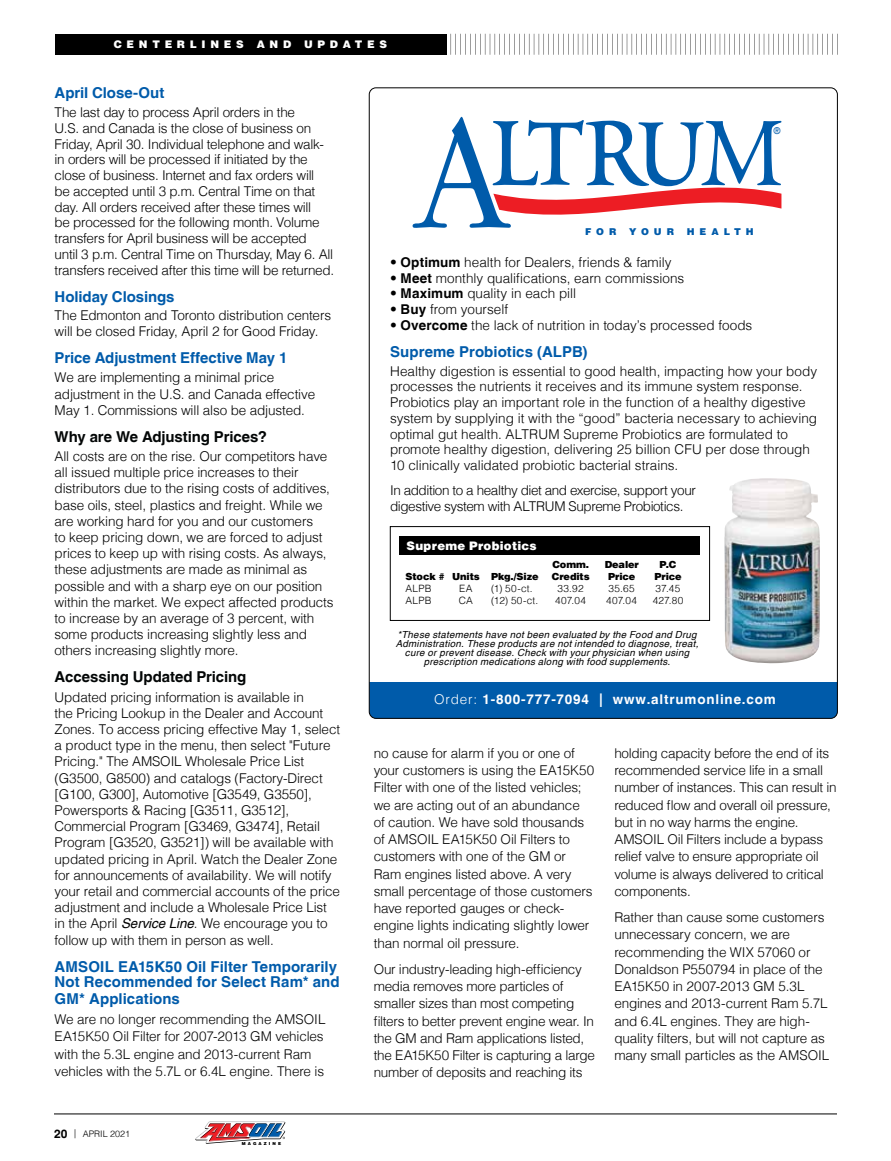
<style>
.page{position:relative;width:891px;height:1161px;background:#fff}
.page>*{position:absolute;margin:0;border:0;box-sizing:border-box;transform-origin:0 0}
.t1{font:700 15px/15px "Helvetica LT";letter-spacing:.005em;color:#005baa}
.t2{font:700 15px "Helvetica LT";letter-spacing:-.005em;color:#030606}
.t3{font:300 13.5px/16.2px "Helvetica LT";letter-spacing:-.01em;color:#000}
.t4{font:300 13.5px/17.2px "Helvetica LT";letter-spacing:-.015em;color:#030303}
.t5{font:300 13.5px/15.8px "Helvetica LT";letter-spacing:-.03em;color:#000}
.t6{font:700 13.5px "Helvetica LT";letter-spacing:.06em;color:#fff}
.t7{font:900 11.7px "Helvetica LT";letter-spacing:.025em;color:#fff}
.t8{font:900 10.5px "Helvetica LT";letter-spacing:.45em;color:#fff}
.t9{font:300 10.05px "Helvetica LT";letter-spacing:.03em;color:#000}
.t10{font:italic 9.75px/9px "Helvetica LT";letter-spacing:.025em;color:#000;text-align:center}
.t11{font:900 9.75px "Helvetica LT";letter-spacing:-.01em;color:#000}
.t12{font:900 9.45px "Helvetica LT";letter-spacing:.52em;color:#005baa}
.t13{font:9.3px "Helvetica LT";color:#005baa;scale:.95 1}
.t14{font:300 9px "Helvetica LT";color:#000}
.t15{font:900 4.2px "Helvetica LT";letter-spacing:.5em;color:#000}
.s1{font-weight:400;font-style:italic}
.s2{font-weight:700}
.s3{font-weight:300}
.s4{font-weight:700;font-size:12px}
</style>
<div class="page">
<hr style="left:54px;top:1114px;width:783px;height:1px;background:#000">
<svg style="left:195px;top:1121px;width:90px;height:23px"></svg>
<div style="left:55px;top:34px;width:391px;height:21px;background:#000"></div>
<svg style="left:451px;top:34px;width:387px;height:21px"></svg>
<div style="left:369px;top:682px;width:468px;height:36px;background:#005baa"></div>
<svg style="left:413px;top:117px;width:369px;height:111px"></svg>
<div style="left:390px;top:526px;width:320px;height:95px;border:1px solid #000"></div>
<div style="left:400px;top:536px;width:300px;height:19px;background:#000"></div>
<img style="left:724px;top:478px;width:96px;height:185px">
<p class="t8" style="left:114px;top:40px;width:275px">CENTERLINES AND UPDATES</p>
<p class="t1" style="left:55px;top:87px;width:111px">April Close-Out</p>
<p class="t3" style="left:55px;top:106px;width:281px;line-height:15.8px">The last day to process April orders in the<br>U.S. and Canada is the close of business on Friday, April 30. Individual telephone and walk&shy;in orders will be processed if initiated by the close of business. Internet and fax orders will<br>be accepted until 3 p.m. Central Time on that day. All orders received after these times will<br>be processed for the following month. Volume transfers for April business will be accepted<br>until 3 p.m. Central Time on Thursday, May 6. All transfers received after this time will be returned.</p>
<p class="t1" style="left:55px;top:290px;width:121px">Holiday Closings</p>
<p class="t3" style="left:55px;top:309px;width:278px;line-height:15.8px">The Edmonton and Toronto distribution centers will be closed Friday, April 2 for Good Friday.</p>
<p class="t1" style="left:55px;top:352px;width:234px">Price Adjustment Effective May 1</p>
<p class="t3" style="left:55px;top:369px;width:262px">We are implementing a minimal price adjustment in the U.S. and Canada effective<br>May 1. Commissions will also be adjusted.</p>
<p class="t2" style="left:55px;top:430px;width:214px">Why are We Adjusting Prices?</p>
<p class="t3" style="left:55px;top:449px;width:281px">All costs are on the rise. Our competitors have all issued multiple price increases to their distributors due to the rising costs of additives, base oils, steel, plastics and freight. While we are working hard for you and our customers<br>to keep pricing down, we are forced to adjust prices to keep up with rising costs. As always, these adjustments are made as minimal as possible and with a sharp eye on our position within the market. We expect affected products to increase by an average of 3 percent, with some products increasing slightly less and others increasing slightly more.</p>
<p class="t2" style="left:55px;top:671px;width:193px">Accessing Updated Pricing</p>
<p class="t3" style="left:55px;top:690px;width:287px">Updated pricing information is available in<br>the Pricing Lookup in the Dealer and Account Zones. To access pricing effective May 1, select a product type in the menu, then select "Future Pricing." The AMSOIL Wholesale Price List (G3500, G8500) and catalogs (Factory-Direct [G100, G300], Automotive [G3549, G3550], Powersports &amp; Racing [G3511, G3512], Commercial Program [G3469, G3474], Retail Program [G3520, G3521]) will be available with updated pricing in April. Watch the Dealer Zone for announcements of availability. We will notify your retail and commercial accounts of the price adjustment and include a Wholesale Price List in the April <span class="s1">Service Line</span>. We encourage you to follow up with them in person as well.</p>
<p class="t1" style="left:55px;top:960px;width:286px">AMSOIL EA15K50 Oil Filter Temporarily<br>Not Recommended for Select Ram* and</p>
<p class="t1" style="left:55px;top:992px;width:127px">GM* Applications</p>
<p class="t4" style="left:55px;top:1010px;width:272px">We are no longer recommending the AMSOIL EA15K50 Oil Filter for 2007-2013 GM vehicles with the 5.3L engine and 2013-current Ram vehicles with the 5.7L or 6.4L engine. There is</p>
<p class="t13" style="left:774px;top:125px;width:8px">®</p>
<p class="t12" style="left:585px;top:228px;width:33px">FOR</p>
<p class="t12" style="left:629px;top:228px;width:46px">YOUR</p>
<p class="t12" style="left:687px;top:228px;width:69px">HEALTH</p>
<p class="t3" style="left:390px;top:255px;width:283px">• <span class="s2">Optimum</span> health for Dealers, friends &amp; family</p>
<p class="t3" style="left:390px;top:271px;width:296px">• <span class="s2">Meet</span> monthly qualifications, earn commissions</p>
<p class="t3" style="left:390px;top:287px;width:187px">• <span class="s2">Maximum</span> quality in each pill</p>
<p class="t3" style="left:390px;top:303px;width:120px">• <span class="s2">Buy</span> from yourself</p>
<p class="t3" style="left:390px;top:318px;width:364px">• <span class="s2">Overcome</span> the lack of nutrition in today’s processed foods</p>
<p class="t1" style="left:390px;top:345px;width:199px">Supreme Probiotics (ALPB)</p>
<p class="t3" style="left:390px;top:364px;width:429px;line-height:15.8px">Healthy digestion is essential to good health, impacting how your body processes the nutrients it receives and its immune system response.<br>Probiotics play an important role in the function of a healthy digestive system by supplying it with the “good” bacteria necessary to achieving optimal gut health. ALTRUM Supreme Probiotics are formulated to promote healthy digestion, delivering 25 billion CFU per dose through 10 clinically validated probiotic bacterial strains.</p>
<p class="t5" style="left:390px;top:484px;width:307px">In addition to a healthy diet and exercise, support your digestive system with ALTRUM Supreme Probiotics.</p>
<p class="t7" style="left:407px;top:539px;width:132px">Supreme Probiotics</p>
<p class="t11" style="left:552px;top:558px;width:38px">Comm.</p>
<p class="t11" style="left:605px;top:558px;width:36px">Dealer</p>
<p class="t11" style="left:660px;top:558px;width:18px">P.C</p>
<p class="t11" style="left:406px;top:570px;width:135px">Stock # Units Pkg./Size</p>
<p class="t11" style="left:552px;top:570px;width:39px">Credits</p>
<p class="t11" style="left:608px;top:570px;width:29px">Price</p>
<p class="t11" style="left:654px;top:570px;width:29px">Price</p>
<p class="t9" style="left:406px;top:582px;width:28px">ALPB</p>
<p class="t9" style="left:459px;top:582px;width:15px">EA</p>
<p class="t9" style="left:491px;top:582px;width:43px">(1) 50-ct.</p>
<p class="t9" style="left:557px;top:582px;width:28px">33.92</p>
<p class="t9" style="left:608px;top:582px;width:28px">35.65</p>
<p class="t9" style="left:656px;top:582px;width:26px">37.45</p>
<p class="t9" style="left:406px;top:594px;width:28px">ALPB</p>
<p class="t9" style="left:459px;top:594px;width:16px">CA</p>
<p class="t9" style="left:491px;top:594px;width:49px">(12) 50-ct.</p>
<p class="t9" style="left:555px;top:594px;width:32px">407.04</p>
<p class="t9" style="left:606px;top:594px;width:32px">407.04</p>
<p class="t9" style="left:653px;top:594px;width:32px">427.80</p>
<p class="t10" style="left:396px;top:631px;width:304px">*These statements have not been evaluated by the Food and Drug Administration. These products are not intended to diagnose, treat, cure or prevent disease. Check with your physician when using prescription medications along with food supplements.</p>
<p class="t6" style="left:434px;top:693px;width:343px"><span class="s3">Order:</span> 1-800-777-7094 | www.altrumonline.com</p>
<p class="t4" style="left:374px;top:746px;width:222px">no cause for alarm if you or one of your customers is using the EA15K50<br>Filter with one of the listed vehicles; we are acting out of an abundance of caution. We have sold thousands of AMSOIL EA15K50 Oil Filters to customers with one of the GM or Ram engines listed above. A very small percentage of those customers have reported gauges or check&shy;engine lights indicating slightly lower than normal oil pressure.</p>
<p class="t4" style="left:374px;top:960px;width:223px">Our industry-leading high-efficiency media removes more particles of smaller sizes than most competing filters to better prevent engine wear. In the GM and Ram applications listed, the EA15K50 Filter is capturing a large number of deposits and reaching its</p>
<p class="t4" style="left:614px;top:746px;width:224px">holding capacity before the end of its recommended service life in a small number of instances. This can result in reduced flow and overall oil pressure, but in no way harms the engine.<br>AMSOIL Oil Filters include a bypass relief valve to ensure appropriate oil volume is always delivered to critical components.</p>
<p class="t4" style="left:614px;top:910px;width:217px">Rather than cause some customers unnecessary concern, we are recommending the WIX 57060 or<br>Donaldson P550794 in place of the<br>EA15K50 in 2007-2013 GM 5.3L engines and 2013-current Ram 5.7L and 6.4L engines. They are high&shy;quality filters, but will not capture as many small particles as the AMSOIL</p>
<p class="t14" style="left:54px;top:1130px;width:78px"><span class="s4">20</span> | APRIL 2021</p>
<p class="t15" style="left:242px;top:1142px;width:41px">MAGAZINE</p>
</div>
